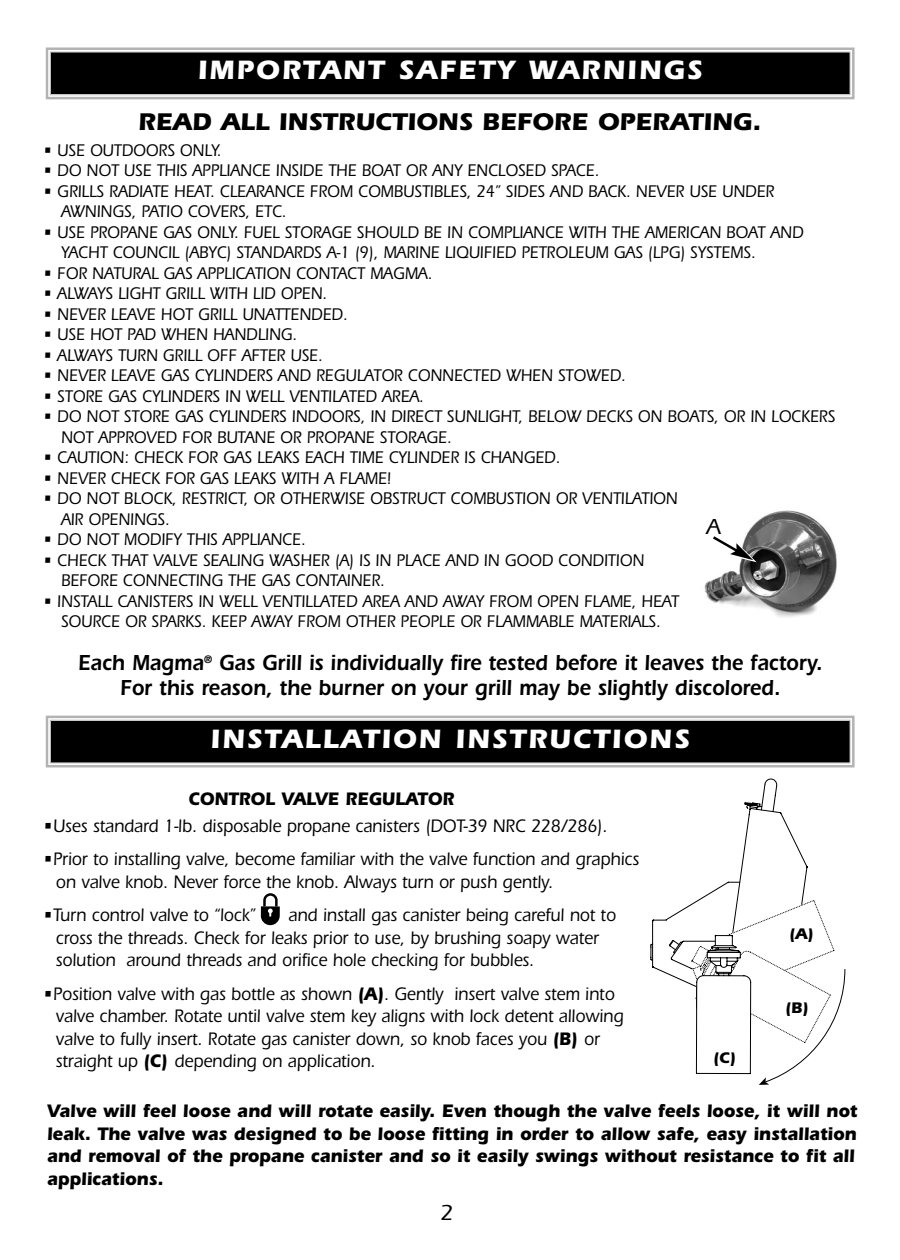
<style>
.page{position:relative;width:900px;height:1260px;background:#fff}
.page>*{position:absolute;margin:0;border:0;box-sizing:border-box;transform-origin:0 0}
.t1{font:700 27.5px "Itc Eras";letter-spacing:.07em;color:#fff}
.t2{font:700 25px "Itc Eras";color:#000}
.t3{font:600 22.5px/25px "Itc Eras";color:#000;text-align:center;scale:.9 1}
.t4{font:500 22.5px "Itc Eras";color:#000}
.t5{font:500 18.75px/22.5px "Itc Eras";color:#000;scale:.9 1}
.t6{font:700 18.75px/22.5px "Itc Eras";color:#000;scale:.94 1}
.t7{font:700 18.75px "Itc Eras";color:#000;scale:.9 1}
.t8{font:500 17.5px/20.5px "Itc Eras";color:#000;scale:.9 1}
.t9{font:700 15.75px "Itc Eras";color:#000}
.s1{font-weight:700}
</style>
<div class="page">
<div style="left:51px;top:52px;width:799px;height:42px;background:#000"></div>
<div style="left:47px;top:49px;width:806px;height:49px;border:3px solid #fff"></div>
<div style="left:46px;top:48px;width:809px;height:51px;border:2px solid #b3b3b3"></div>
<div style="left:50px;top:52px;width:800px;height:43px;border:1px solid #b3b3b3"></div>
<div style="left:51px;top:721px;width:799px;height:41px;background:#000"></div>
<div style="left:47px;top:717px;width:806px;height:49px;border:3px solid #fff"></div>
<div style="left:46px;top:716px;width:809px;height:51px;border:2px solid #b3b3b3"></div>
<div style="left:50px;top:720px;width:800px;height:43px;border:1px solid #b3b3b3"></div>
<svg style="left:261px;top:893px;width:19px;height:32px"></svg>
<svg style="left:650px;top:778px;width:196px;height:307px"></svg>
<img style="left:704px;top:510px;width:133px;height:107px">
<svg style="left:710px;top:534px;width:47px;height:28px"></svg>
<h1 class="t1" style="left:198px;top:61px;width:506px">IMPORTANT SAFETY WARNINGS</h1>
<h2 class="t2" style="left:138px;top:113px;width:624px">READ ALL INSTRUCTIONS BEFORE OPERATING.</h2>
<p class="t8" style="left:43px;top:142px;width:200px">• USE OUTDOORS ONLY.</p>
<p class="t8" style="left:43px;top:162px;width:620px">• DO NOT USE THIS APPLIANCE INSIDE THE BOAT OR ANY ENCLOSED SPACE.</p>
<p class="t8" style="left:61px;top:183px;width:794px;text-indent:-18px">• GRILLS RADIATE HEAT. CLEARANCE FROM COMBUSTIBLES, 24” SIDES AND BACK. NEVER USE UNDER<br>AWNINGS, PATIO COVERS, ETC.</p>
<p class="t8" style="left:61px;top:224px;width:827px;text-indent:-18px">• USE PROPANE GAS ONLY. FUEL STORAGE SHOULD BE IN COMPLIANCE WITH THE AMERICAN BOAT AND<br>YACHT COUNCIL (ABYC) STANDARDS A-1 (9), MARINE LIQUIFIED PETROLEUM GAS (LPG) SYSTEMS.</p>
<p class="t8" style="left:43px;top:265px;width:434px">• FOR NATURAL GAS APPLICATION CONTACT MAGMA.</p>
<p class="t8" style="left:43px;top:285px;width:317px">• ALWAYS LIGHT GRILL WITH LID OPEN.</p>
<p class="t8" style="left:43px;top:306px;width:340px">• NEVER LEAVE HOT GRILL UNATTENDED.</p>
<p class="t8" style="left:43px;top:326px;width:284px">• USE HOT PAD WHEN HANDLING.</p>
<p class="t8" style="left:43px;top:347px;width:312px">• ALWAYS TURN GRILL OFF AFTER USE.</p>
<p class="t8" style="left:43px;top:367px;width:649px">• NEVER LEAVE GAS CYLINDERS AND REGULATOR CONNECTED WHEN STOWED.</p>
<p class="t8" style="left:43px;top:388px;width:425px">• STORE GAS CYLINDERS IN WELL VENTILATED AREA.</p>
<p class="t8" style="left:61px;top:408px;width:862px;text-indent:-18px">• DO NOT STORE GAS CYLINDERS INDOORS, IN DIRECT SUNLIGHT, BELOW DECKS ON BOATS, OR IN LOCKERS<br>NOT APPROVED FOR BUTANE OR PROPANE STORAGE.</p>
<p class="t8" style="left:43px;top:449px;width:576px">• CAUTION: CHECK FOR GAS LEAKS EACH TIME CYLINDER IS CHANGED.</p>
<p class="t8" style="left:43px;top:470px;width:388px">• NEVER CHECK FOR GAS LEAKS WITH A FLAME!</p>
<p class="t8" style="left:61px;top:490px;width:687px;text-indent:-18px">• DO NOT BLOCK, RESTRICT, OR OTHERWISE OBSTRUCT COMBUSTION OR VENTILATION<br>AIR OPENINGS.</p>
<p class="t8" style="left:43px;top:531px;width:293px">• DO NOT MODIFY THIS APPLIANCE.</p>
<p class="t8" style="left:61px;top:552px;width:650px;text-indent:-18px">• CHECK THAT VALVE SEALING WASHER (A) IS IN PLACE AND IN GOOD CONDITION<br>BEFORE CONNECTING THE GAS CONTAINER.</p>
<p class="t8" style="left:43px;top:593px;width:708px;text-align:center">• INSTALL CANISTERS IN WELL VENTILLATED AREA AND AWAY FROM OPEN FLAME, HEAT<br>SOURCE OR SPARKS. KEEP AWAY FROM OTHER PEOPLE OR FLAMMABLE MATERIALS.</p>
<p class="t4" style="left:706px;top:519px;width:15px">A</p>
<p class="t3" style="left:78px;top:653px;width:829px">Each Magma<sup>®</sup> Gas Grill is individually fire tested before it leaves the factory.<br>For this reason, the burner on your grill may be slightly discolored.</p>
<h1 class="t1" style="left:211px;top:729px;width:481px">INSTALLATION INSTRUCTIONS</h1>
<p class="t7" style="left:188px;top:792px;width:297px">CONTROL VALVE REGULATOR</p>
<p class="t5" style="left:43px;top:817px;width:628px">•Uses standard 1-lb. disposable propane canisters (DOT-39 NRC 228/286).</p>
<p class="t5" style="left:56px;top:850px;width:650px;text-indent:-13px">•Prior to installing valve, become familiar with the valve function and graphics on valve knob. Never force the knob. Always turn or push gently.</p>
<p class="t5" style="left:43px;top:906px;width:238px">•Turn control valve to “lock”</p>
<p class="t5" style="left:56px;top:906px;width:624px;text-indent:233px">and install gas canister being careful not to cross the threads. Check for leaks prior to use, by brushing soapy water solution around threads and orifice hole checking for bubbles.</p>
<p class="t5" style="left:56px;top:984px;width:632px;text-indent:-13px">•Position valve with gas bottle as shown <span class="s1">(A)</span>. Gently insert valve stem into valve chamber. Rotate until valve stem key aligns with lock detent allowing valve to fully insert. Rotate gas canister down, so knob faces you <span class="s1">(B)</span> or straight up <span class="s1">(C)</span> depending on application.</p>
<p class="t9" style="left:713px;top:1053px;width:25px">(C)</p>
<p class="t9" style="left:789px;top:929px;width:26px">(A)</p>
<p class="t9" style="left:785px;top:1003px;width:25px">(B)</p>
<p class="t6" style="left:47px;top:1102px;width:864px">Valve will feel loose and will rotate easily. Even though the valve feels loose, it will not leak. The valve was designed to be loose fitting in order to allow safe, easy installation and removal of the propane canister and so it easily swings without resistance to fit all applications.</p>
<p class="t4" style="left:440px;top:1205px;width:15px">2</p>
</div>
